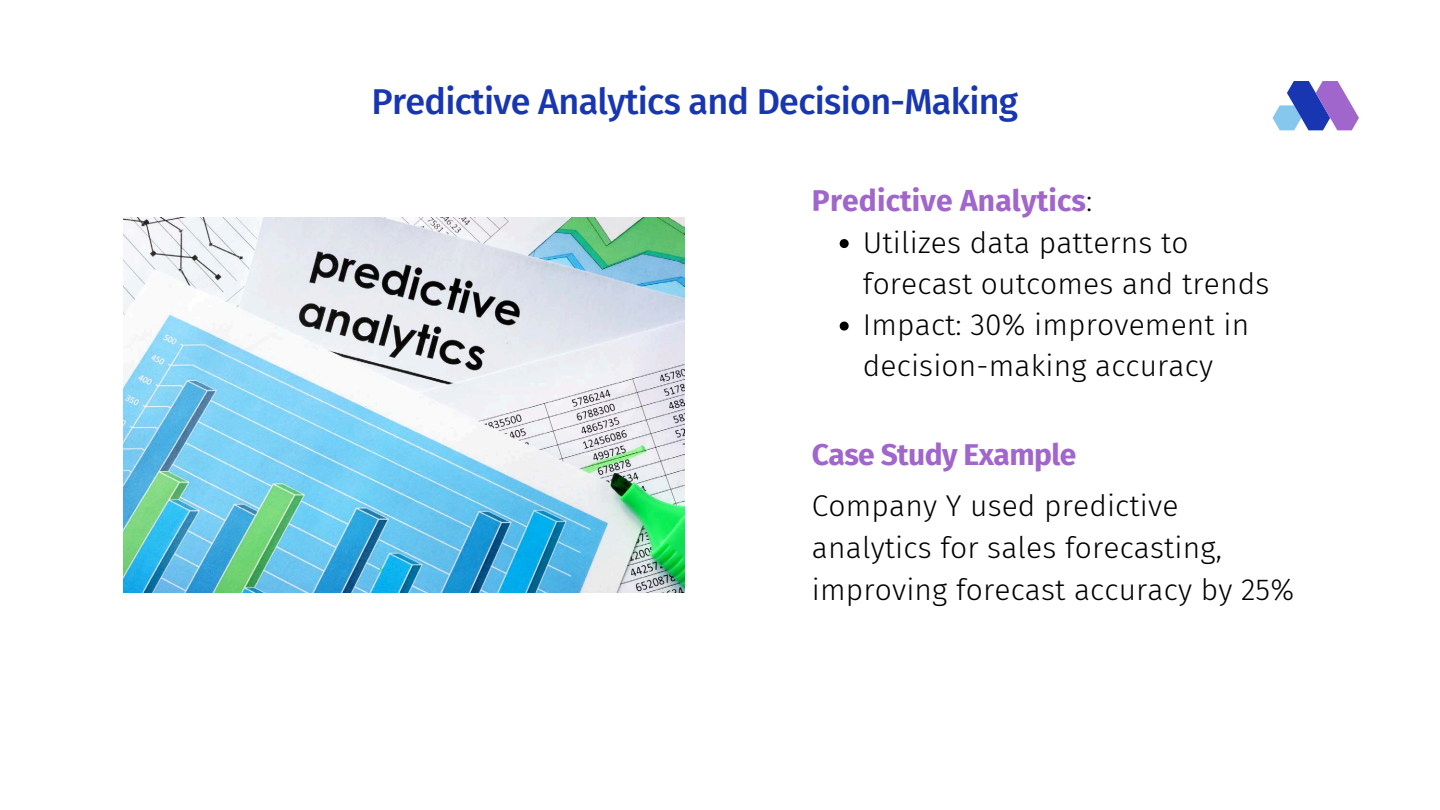
<style>
.page{position:relative;width:1440px;height:810px;background:#fff}
.page>*{position:absolute;margin:0;border:0;box-sizing:border-box;transform-origin:0 0}
.t1{font:500 36px "Fira Sans";letter-spacing:-.02em;color:#1836b2}
.t2{font:300 30px/41.2px "Fira Sans";letter-spacing:.005em;color:#000}
.t3{font:700 30px "Fira Sans";letter-spacing:.005em;color:#a066cb}
.t4{font:700 30px "Fira Sans";letter-spacing:-.02em;color:#a066cb}
.s1{font-weight:300;color:#000}
</style>
<div class="page">
<svg style="left:1273px;top:81px;width:86px;height:49px"></svg>
<img style="left:123px;top:218px;width:562px;height:374px">
<svg style="left:840px;top:239px;width:9px;height:9px"></svg>
<svg style="left:840px;top:322px;width:9px;height:9px"></svg>
<p class="t1" style="left:371px;top:80px;width:648px">Predictive Analytics and Decision-Making</p>
<p class="t3" style="left:812px;top:183px;width:282px">Predictive Analytics<span class="s1">:</span></p>
<p class="t2" style="left:863px;top:222px;width:408px">Utilizes data patterns to forecast outcomes and trends</p>
<p class="t2" style="left:863px;top:304px;width:388px">Impact: 30% improvement in decision-making accuracy</p>
<p class="t4" style="left:812px;top:437px;width:266px">Case Study Example</p>
<h2 class="t2" style="left:812px;top:485px;width:484px;line-height:42px">Company Y used predictive analytics for sales forecasting, improving forecast accuracy by 25%</h2>
</div>
